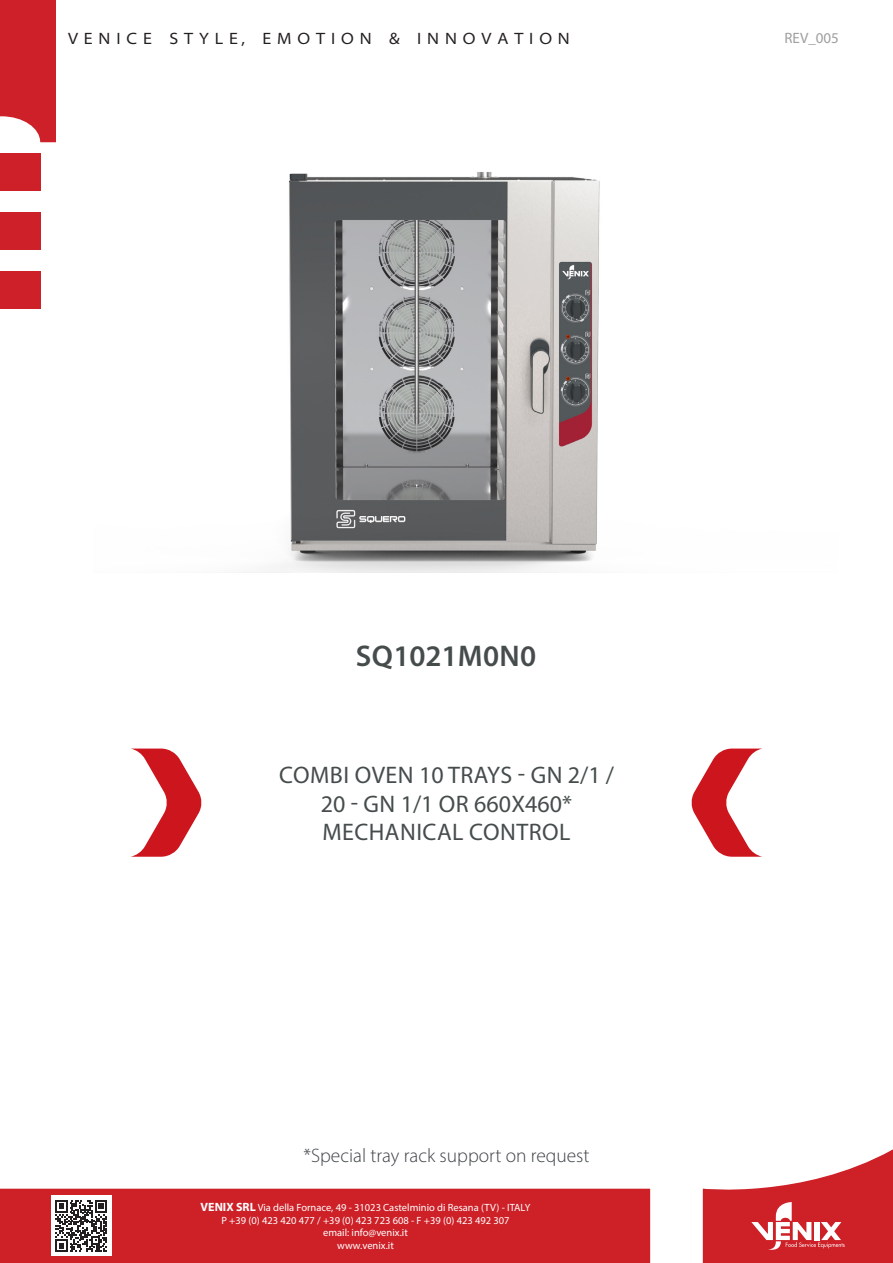
<style>
.page{position:relative;width:893px;height:1263px;background:#fff}
.page>*{position:absolute;margin:0;border:0;box-sizing:border-box;transform-origin:0 0}
.CODICE_FORNO_copertina{font:600 30px "Myriad Pro";letter-spacing:.01em;color:#464c4c}
.Descrizione_copertina{font:24px "Myriad Pro";letter-spacing:.02em;color:#464c4c}
.Descrizione_copertina-2{font:24px "Myriad Pro";color:#464c4c}
.t1{font:300 19.5px "Myriad Pro";color:#3e4246}
.t2{font:semi-expanded 16.5px "Myriad Pro";letter-spacing:.36em;color:#231f20}
.Indice_revisione_copertina{font:15px "Myriad Pro";color:#9f9fa1}
.t3{font:10.5px/12.6px "Myriad Pro";color:#fff;text-align:center}
.s1{font-weight:700;font-size:12px}
</style>
<div class="page">
<div style="left:0;top:1188px;width:651px;height:75px;background:#cd2027"></div>
<div style="left:51px;top:1195px;width:61px;height:61px;background:#fff"></div>
<svg style="left:55px;top:1200px;width:52px;height:52px"></svg>
<svg style="left:702px;top:1149px;width:191px;height:114px"></svg>
<svg style="left:0;top:0;width:56px;height:142px;background:#d2363e"></svg>
<div style="left:0;top:212px;width:40px;height:37px;background:#cd2028"></div>
<div style="left:0;top:153px;width:40px;height:37px;background:#cd2028"></div>
<div style="left:0;top:271px;width:40px;height:37px;background:#cd2028"></div>
<svg style="left:131px;top:748px;width:71px;height:109px"></svg>
<svg style="left:691px;top:748px;width:71px;height:109px"></svg>
<img style="left:279px;top:172px;width:321px;height:400px">
<p class="t2" style="left:68px;top:28px;width:503px">VENICE STYLE, EMOTION &amp; INNOVATION</p>
<p class="Indice_revisione_copertina" style="left:784px;top:29px;width:56px">REV_005</p>
<p class="CODICE_FORNO_copertina" style="left:356px;top:636px;width:182px">SQ1021M0N0</p>
<p class="Descrizione_copertina" style="left:279px;top:760px;width:336px">COMBI OVEN 10 TRAYS - GN 2/1 /</p>
<p class="Descrizione_copertina-2" style="left:321px;top:789px;width:253px">20 - GN 1/1 OR 660X460*</p>
<p class="Descrizione_copertina" style="left:322px;top:817px;width:250px">MECHANICAL CONTROL</p>
<p class="t1" style="left:303px;top:1144px;width:287px">*Special tray rack support on request</p>
<p class="t3" style="left:201px;top:1201px;width:331px"><span class="s1">VENIX SRL</span> Via della Fornace, 49 - 31023 Castelminio di Resana (TV) - ITALY P +39 (0) 423 420 477 / +39 (0) 423 723 608 - F +39 (0) 423 492 307<br>email: info@venix.it<br>www.venix.it</p>
</div>
